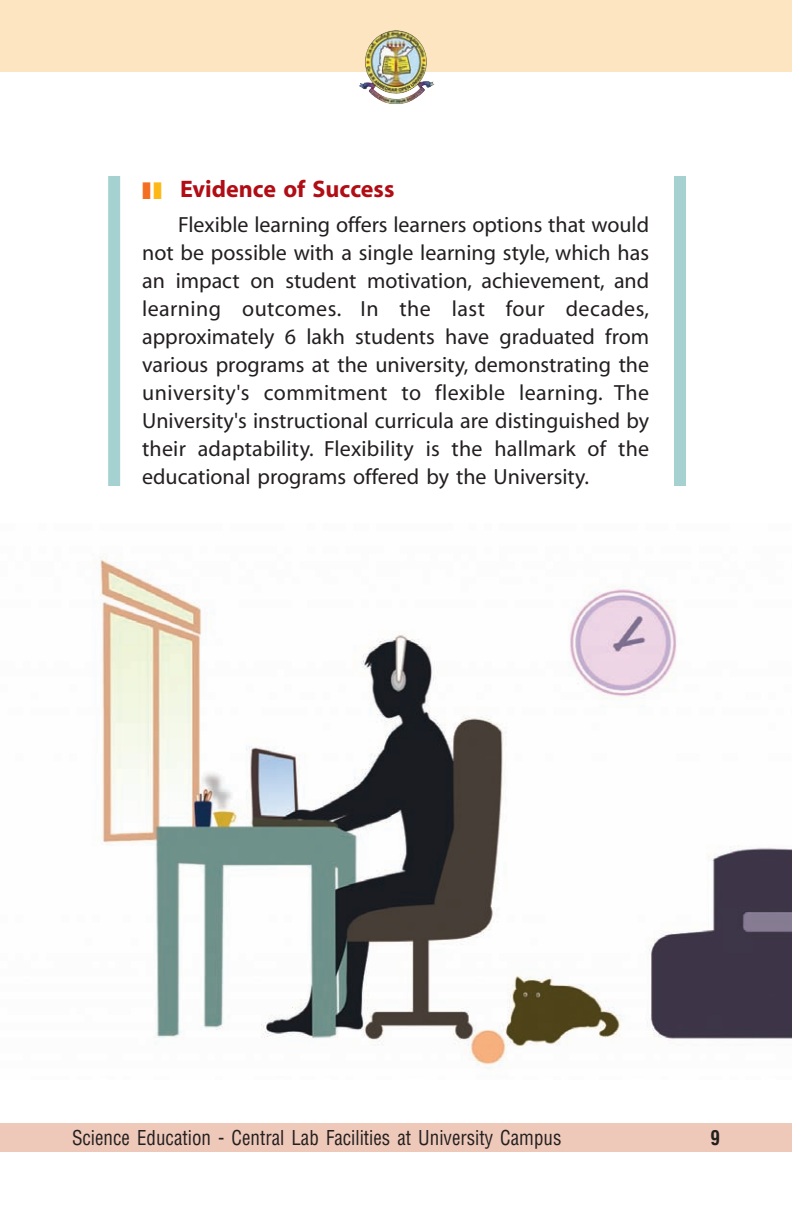
<style>
.page{position:relative;width:792px;height:1224px;background:#fff}
.page>*{position:absolute;margin:0;border:0;box-sizing:border-box;transform-origin:0 0}
.t1{font:700 24px "Myriad";color:#b00d15}
.t2{font:22px/28px "Myriad";color:#231f20;text-align:justify}
.t3{font:condensed 20px "Helvetica";color:#231f20;scale:.95 1}
.t4{font:700 condensed 20px "Helvetica";color:#231f20;scale:.95 1}
.s1{color:#f36e21}
.s2{color:#fcb814}
</style>
<div class="page">
<div style="left:0;top:0;width:792px;height:72px;background:#fee5c1"></div>
<div style="left:0;top:1123px;width:792px;height:29px;background:#eec8b8"></div>
<img style="left:359px;top:30px;width:76px;height:74px">
<img style="left:100px;top:554px;width:692px;height:515px">
<div style="left:108px;top:176px;width:12px;height:310px;background:#a5d2d0"></div>
<div style="left:674px;top:176px;width:12px;height:310px;background:#a5d2d0"></div>
<p class="t1" style="left:142px;top:180px;width:254px"><span class="s1">❚</span><span class="s2">❚</span> Evidence of Success</p>
<p class="t2" style="left:142px;top:213px;width:509px;text-indent:36px">Flexible learning offers learners options that would not be possible with a single learning style, which has an impact on student motivation, achievement, and learning outcomes. In the last four decades, approximately 6 lakh students have graduated from various programs at the university, demonstrating the university's commitment to flexible learning. The University's instructional curricula are distinguished by their adaptability. Flexibility is the hallmark of the educational programs offered by the University.</p>
<p class="t3" style="left:72px;top:1129px;width:517px">Science Education - Central Lab Facilities at University Campus</p>
<p class="t4" style="left:711px;top:1129px;width:11px">9</p>
</div>
